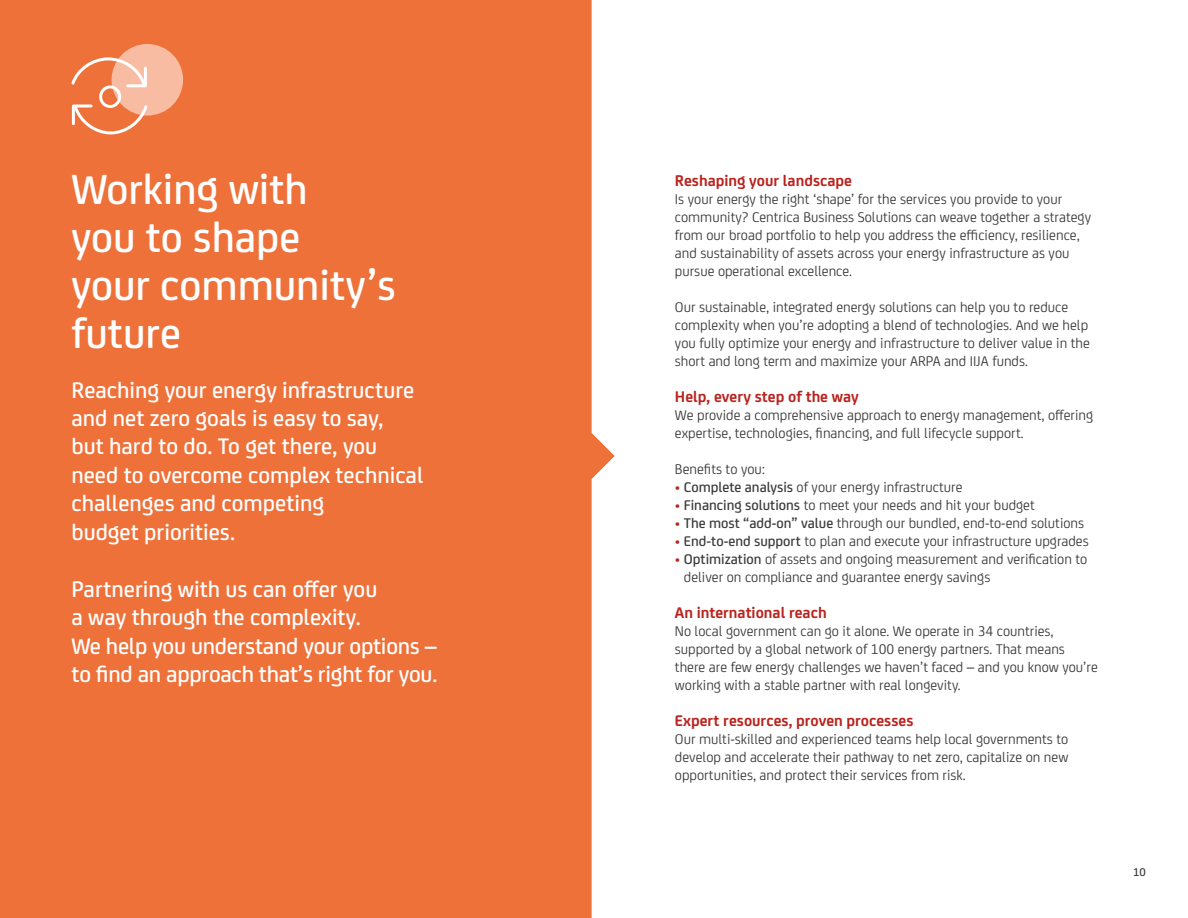
<style>
.page{position:relative;width:1188px;height:918px;background:#fff}
.page>*{position:absolute;margin:0;border:0;box-sizing:border-box;transform-origin:0 0}
.t1{font:500 45px/48px "FS Joey Pro";color:#fff}
.t2{font:500 24px/28.5px "FS Joey Pro";color:#fff}
.t3{font:700 16.5px "FS Joey Pro";color:#b9241e}
.t4{font:15px/18px "FS Joey Pro";color:#3c3c3b}
.t5{font:500 12px "FS Joey Pro";color:#3c3c3b}
.s1{color:#b9241e}
.s2{font-weight:500}
</style>
<div class="page">
<div style="left:0;top:0;width:615px;height:918px;background:#ee713a"></div>
<div style="left:112px;top:44px;width:71px;height:72px;background:#f7bca2;border-radius:50%"></div>
<svg style="left:69px;top:56px;width:81px;height:80px"></svg>
<h1 class="t1" style="left:71px;top:162px;width:326px">Working with<br>you to shape<br>your community’s future</h1>
<h2 class="t2" style="left:71px;top:374px;width:354px">Reaching your energy infrastructure and net zero goals is easy to say,<br>but hard to do. To get there, you need to overcome complex technical challenges and competing<br>budget priorities.</h2>
<h2 class="t2" style="left:71px;top:573px;width:367px">Partnering with us can offer you<br>a way through the complexity.<br>We help you understand your options – to find an approach that’s right for you.</h2>
<p class="t3" style="left:675px;top:168px;width:179px">Reshaping your landscape</p>
<p class="t4" style="left:675px;top:189px;width:418px">Is your energy the right ‘shape’ for the services you provide to your community? Centrica Business Solutions can weave together a strategy from our broad portfolio to help you address the efficiency, resilience, and sustainability of assets across your energy infrastructure as you pursue operational excellence.</p>
<p class="t4" style="left:675px;top:297px;width:416px">Our sustainable, integrated energy solutions can help you to reduce complexity when you’re adopting a blend of technologies. And we help you fully optimize your energy and infrastructure to deliver value in the short and long term and maximize your ARPA and IIJA funds.</p>
<p class="t3" style="left:675px;top:384px;width:185px">Help, every step of the way</p>
<p class="t4" style="left:675px;top:405px;width:420px">We provide a comprehensive approach to energy management, offering expertise, technologies, financing, and full lifecycle support.</p>
<p class="t4" style="left:675px;top:459px;width:92px">Benefits to you:</p>
<p class="t4" style="left:675px;top:477px;width:289px"><span class="s1">•</span> <span class="s2">Complete analysis</span> of your energy infrastructure</p>
<p class="t4" style="left:675px;top:495px;width:361px"><span class="s1">•</span> <span class="s2">Financing solutions</span> to meet your needs and hit your budget</p>
<p class="t4" style="left:675px;top:513px;width:411px"><span class="s1">•</span> <span class="s2">The most “add-on” value</span> through our bundled, end-to-end solutions</p>
<p class="t4" style="left:675px;top:531px;width:415px"><span class="s1">•</span> <span class="s2">End-to-end support</span> to plan and execute your infrastructure upgrades</p>
<p class="t4" style="left:684px;top:549px;width:405px;text-indent:-9px"><span class="s1">•</span> <span class="s2">Optimization</span> of assets and ongoing measurement and verification to deliver on compliance and guarantee energy savings</p>
<p class="t3" style="left:675px;top:600px;width:153px">An international reach</p>
<p class="t4" style="left:675px;top:621px;width:424px">No local government can go it alone. We operate in 34 countries, supported by a global network of 100 energy partners. That means there are few energy challenges we haven’t faced – and you know you’re working with a stable partner with real longevity.</p>
<p class="t3" style="left:675px;top:708px;width:240px">Expert resources, proven processes</p>
<p class="t4" style="left:675px;top:729px;width:395px;text-align:justify">Our multi-skilled and experienced teams help local governments to develop and accelerate their pathway to net zero, capitalize on new opportunities, and protect their services from risk.</p>
<p class="t5" style="left:1133px;top:863px;width:14px">10</p>
</div>
